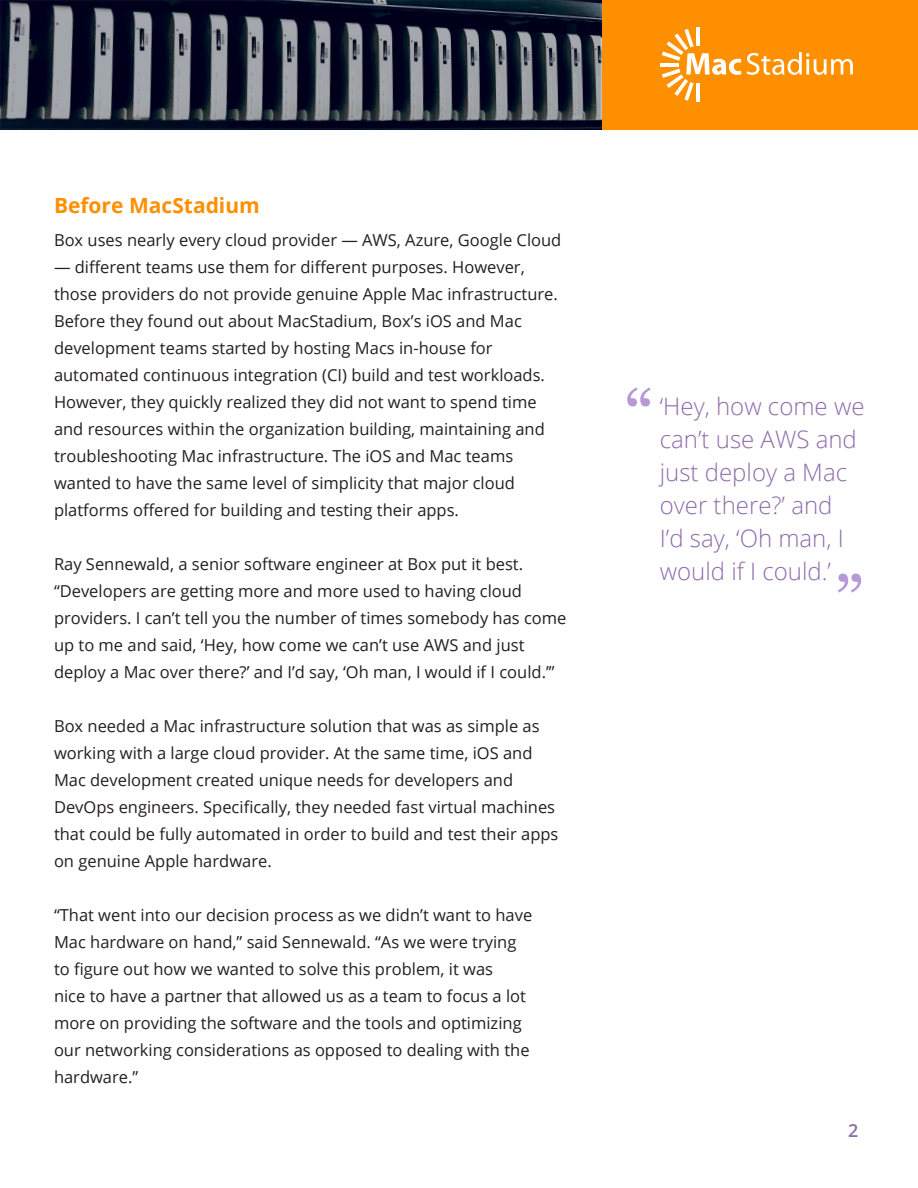
<style>
.page{position:relative;width:918px;height:1188px;background:#fff}
.page>*{position:absolute;margin:0;border:0;box-sizing:border-box;transform-origin:0 0}
.t1{font:72px "Georgia";color:#b699d6}
.t2{font:300 24px/33px "Open Sans";color:#8d6cab}
.t3{font:700 21px "Open Sans";color:#fe9000}
.t4{font:600 18px "Open Sans";color:#8d6cab}
.t5{font:16.5px/27px "Open Sans";color:#231f20}
</style>
<div class="page">
<div style="left:602px;top:0;width:316px;height:130px;background:#fe9000"></div>
<svg style="left:3px;top:3px;width:596px;height:124px"></svg>
<div style="left:0;top:0;width:602px;height:130px;border:2px solid #231f20"></div>
<hr style="left:696px;top:84px;width:4px;height:18px;background:#fff">
<hr style="left:696px;top:28px;width:4px;height:18px;background:#fff">
<hr style="left:661px;top:63px;width:18px;height:4px;background:#fff">
<svg style="left:662px;top:29px;width:79px;height:72px"></svg>
<svg style="left:747px;top:52px;width:106px;height:23px"></svg>
<p class="t3" style="left:54px;top:190px;width:207px">Before MacStadium</p>
<p class="t5" style="left:54px;top:226px;width:509px">Box uses nearly every cloud provider — AWS, Azure, Google Cloud</p>
<p class="t5" style="left:54px;top:253px;width:505px">— different teams use them for different purposes. However, those providers do not provide genuine Apple Mac infrastructure.<br>Before they found out about MacStadium, Box’s iOS and Mac development teams started by hosting Macs in-house for automated continuous integration (CI) build and test workloads.<br>However, they quickly realized they did not want to spend time and resources within the organization building, maintaining and troubleshooting Mac infrastructure. The iOS and Mac teams wanted to have the same level of simplicity that major cloud platforms offered for building and testing their apps.</p>
<p class="t5" style="left:54px;top:550px;width:514px">Ray Sennewald, a senior software engineer at Box put it best. “Developers are getting more and more used to having cloud providers. I can’t tell you the number of times somebody has come up to me and said, ‘Hey, how come we can’t use AWS and just deploy a Mac over there?’ and I’d say, ‘Oh man, I would if I could.’”</p>
<p class="t5" style="left:54px;top:712px;width:506px">Box needed a Mac infrastructure solution that was as simple as working with a large cloud provider. At the same time, iOS and Mac development created unique needs for developers and DevOps engineers. Specifically, they needed fast virtual machines that could be fully automated in order to build and test their apps on genuine Apple hardware.</p>
<p class="t5" style="left:54px;top:901px;width:480px">“That went into our decision process as we didn’t want to have Mac hardware on hand,” said Sennewald. “As we were trying to figure out how we wanted to solve this problem, it was<br>nice to have a partner that allowed us as a team to focus a lot more on providing the software and the tools and optimizing our networking considerations as opposed to dealing with the hardware.”</p>
<p class="t1" style="left:624px;top:364px;width:31px">“</p>
<p class="t2" style="left:660px;top:389px;width:206px">‘Hey, how come we can’t use AWS and just deploy a Mac over there?’ and<br>I’d say, ‘Oh man, I would if I could.’</p>
<p class="t1" style="left:834px;top:550px;width:31px">”</p>
<p class="t4" style="left:848px;top:1119px;width:12px">2</p>
</div>
